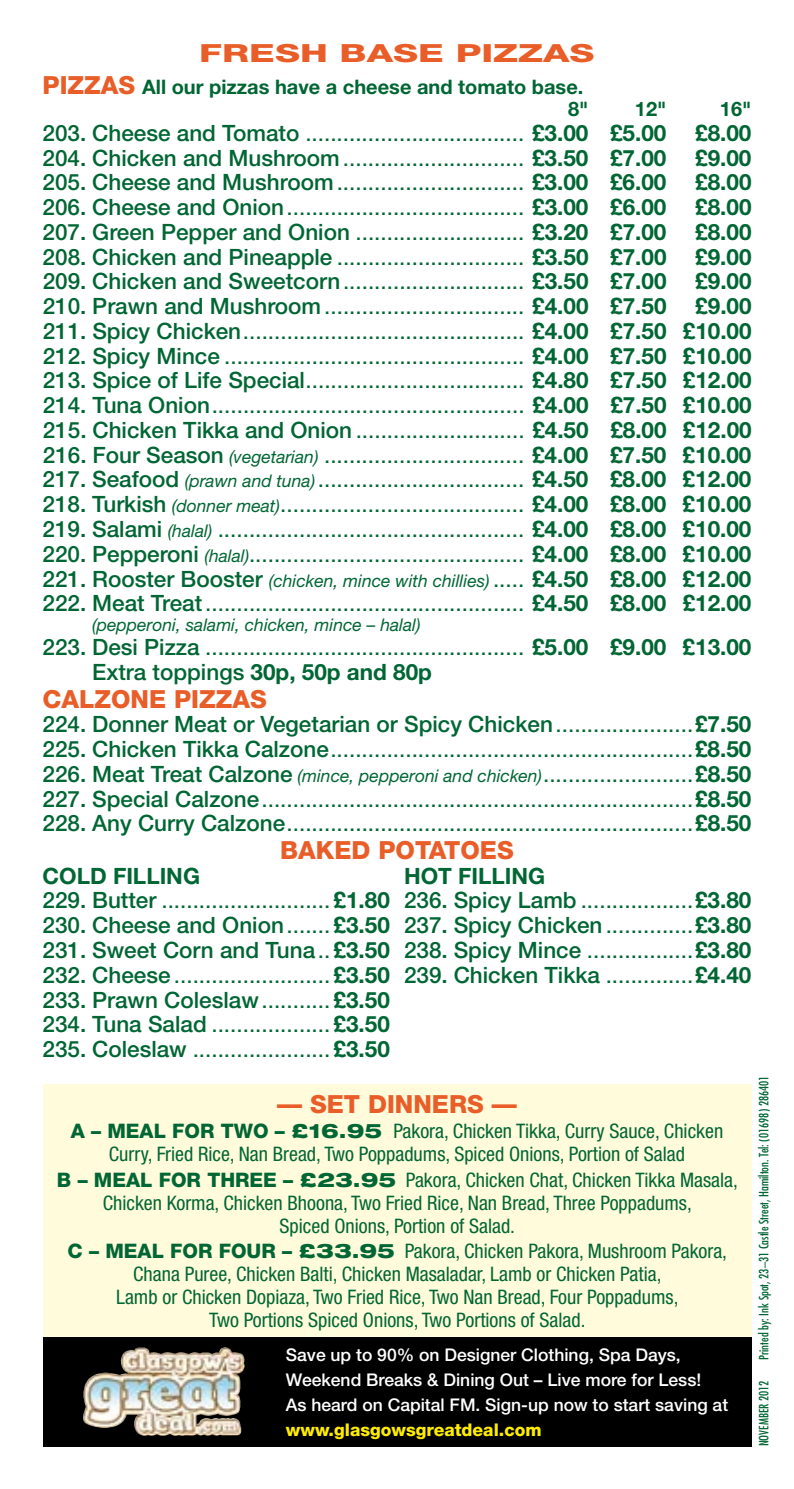
<style>
.page{position:relative;width:794px;height:1489px;background:#fff}
.page>*{position:absolute;margin:0;border:0;box-sizing:border-box;transform-origin:0 0}
.t1{font:800 25px "Helvetica Neue";color:#e95e28}
.t2{font:800 25px "Helvetica Neue";color:#e95e28;scale:1.5 1}
.t3{font:22.5px/24.8px "Helvetica Neue";color:#063}
.t4{font:700 22.5px "Helvetica Neue";color:#063}
.t5{font:condensed 20px/23px "Helvetica Neue";color:#063;text-align:center}
.t6{font:700 20px/22px "Helvetica Neue";color:#063;text-align:right}
.t7{font:italic 17.5px "Helvetica Neue";color:#063}
.t8{font:500 17.5px/25px "Helvetica Neue";color:#fff}
.t9{font:800 17.5px "Helvetica Neue";color:#ffed00}
.t10{font:condensed 12.5px "Futura";color:#063}
.s1{font-weight:800;font-size:25px;color:#e95e28}
.s2{font-weight:500}
.s3{font-weight:700}
.s4{font-style:italic;font-size:17.5px}
.s5{font-weight:500;font-style:normal;font-size:22.5px}
.s6{font-style:normal;font-size:22.5px}
.s7{font-weight:700;font-style:normal;font-size:22.5px}
.s8{font-weight:800;font-stretch:normal}
.s9{font-weight:800;font-stretch:expanded}
</style>
<div class="page">
<div style="left:43px;top:1336px;width:708px;height:110px;background:#000"></div>
<div style="left:43px;top:1083px;width:708px;height:253px;background:#fffbdb"></div>
<img style="left:120px;top:1347px;width:105px;height:27px">
<p class="t2" style="left:199px;top:38px;width:262px">FRESH BASE PIZZAS</p>
<p class="t6" style="left:43px;top:75px;width:547px"><span class="s1">PIZZAS</span> All our pizzas have a cheese and tomato base.<br>8"</p>
<p class="t6" style="left:635px;top:97px;width:33px">12"</p>
<p class="t6" style="left:720px;top:97px;width:33px">16"</p>
<p class="t3" style="left:43px;top:120px;width:625px"><span class="s2">203. Cheese and Tomato</span> ................................... <span class="s3">£3.00 £5.00</span></p>
<p class="t4" style="left:695px;top:119px;width:58px">£8.00</p>
<p class="t3" style="left:43px;top:145px;width:625px"><span class="s2">204. Chicken and Mushroom</span>............................. <span class="s3">£3.50 £7.00</span></p>
<p class="t4" style="left:695px;top:144px;width:58px">£9.00</p>
<p class="t3" style="left:43px;top:169px;width:625px"><span class="s2">205. Cheese and Mushroom</span>.............................. <span class="s3">£3.00 £6.00</span></p>
<p class="t4" style="left:695px;top:168px;width:58px">£8.00</p>
<p class="t3" style="left:43px;top:194px;width:625px"><span class="s2">206. Cheese and Onion</span>...................................... <span class="s3">£3.00 £6.00</span></p>
<p class="t4" style="left:695px;top:193px;width:58px">£8.00</p>
<p class="t3" style="left:43px;top:219px;width:625px"><span class="s2">207. Green Pepper and Onion</span> ........................... <span class="s3">£3.20 £7.00</span></p>
<p class="t4" style="left:695px;top:218px;width:58px">£8.00</p>
<p class="t3" style="left:43px;top:244px;width:625px"><span class="s2">208. Chicken and Pineapple</span> .............................. <span class="s3">£3.50 £7.00</span></p>
<p class="t4" style="left:695px;top:243px;width:58px">£9.00</p>
<p class="t3" style="left:43px;top:268px;width:625px"><span class="s2">209. Chicken and Sweetcorn</span>............................. <span class="s3">£3.50 £7.00</span></p>
<p class="t4" style="left:695px;top:267px;width:58px">£9.00</p>
<p class="t3" style="left:43px;top:293px;width:625px"><span class="s2">210. Prawn and Mushroom</span>................................ <span class="s3">£4.00 £7.50</span></p>
<p class="t3" style="left:43px;top:293px;width:710px;text-align:justify;text-indent:653px"><span class="s3">£9.00<br></span><span class="s2">211. Spicy Chicken</span>............................................. <span class="s3">£4.00 £7.50 £10.00<br></span><span class="s2">212. Spicy Mince</span> ................................................ <span class="s3">£4.00 £7.50 £10.00<br></span><span class="s2">213. Spice of Life Special</span>................................... <span class="s3">£4.80 £7.50 £12.00<br></span><span class="s2">214. Tuna Onion</span>.................................................. <span class="s3">£4.00 £7.50 £10.00<br></span><span class="s2">215. Chicken Tikka and Onion</span> ........................... <span class="s3">£4.50 £8.00 £12.00<br></span><span class="s2">216. Four Season</span> <span class="s4">(vegetarian)</span> ................................ <span class="s3">£4.00 £7.50 £10.00<br></span><span class="s2">217. Seafood</span> <span class="s4">(prawn and tuna)</span>................................. <span class="s3">£4.50 £8.00 £12.00<br></span><span class="s2">218. Turkish</span> <span class="s4">(donner meat)</span>....................................... <span class="s3">£4.00 £8.00 £10.00<br></span><span class="s2">219. Salami</span> <span class="s4">(halal)</span> ................................................. <span class="s3">£4.00 £8.00 £10.00<br></span><span class="s2">220. Pepperoni</span> <span class="s4">(halal)</span>............................................ <span class="s3">£4.00 £8.00 £10.00</span></p>
<p class="t7" style="left:43px;top:569px;width:710px"><span class="s5">221. Rooster Booster</span> (chicken, mince with chillies) <span class="s6">.....</span> <span class="s7">£4.50 £8.00 £12.00</span></p>
<p class="t3" style="left:43px;top:590px;width:710px"><span class="s2">222. Meat Treat</span>................................................... <span class="s3">£4.50 £8.00 £12.00</span></p>
<p class="t7" style="left:92px;top:613px;width:330px">(pepperoni, salami, chicken, mince – halal)</p>
<p class="t3" style="left:92px;top:634px;width:661px;text-indent:-50px"><span class="s2">223. Desi Pizza</span> ................................................... <span class="s3">£5.00 £9.00 £13.00<br></span><span class="s2">Extra toppings</span> <span class="s3">30p, 50p and 80p</span></p>
<p class="t1" style="left:43px;top:683px;width:223px">CALZONE PIZZAS</p>
<p class="t3" style="left:43px;top:711px;width:710px"><span class="s2">224. Donner Meat or Vegetarian or Spicy Chicken</span>......................<span class="s3">£7.50<br></span><span class="s2">225. Chicken Tikka Calzone</span>..........................................................<span class="s3">£8.50</span></p>
<p class="t7" style="left:43px;top:765px;width:710px"><span class="s5">226. Meat Treat Calzone</span> (mince, pepperoni and chicken)<span class="s6">........................</span><span class="s7">£8.50</span></p>
<p class="t3" style="left:43px;top:785px;width:710px"><span class="s2">227. Special Calzone</span>.....................................................................<span class="s3">£8.50<br></span><span class="s2">228. Any Curry Calzone</span>.................................................................<span class="s3">£8.50</span></p>
<p class="t1" style="left:280px;top:835px;width:232px">BAKED POTATOES</p>
<p class="t4" style="left:43px;top:861px;width:159px">COLD FILLING</p>
<p class="t3" style="left:43px;top:862px;width:710px;text-indent:361px"><span class="s3">HOT FILLING<br></span><span class="s2">229. Butter</span> ........................... <span class="s3">£1.80</span> <span class="s2">236. Spicy Lamb</span> ..................<span class="s3">£3.80<br></span><span class="s2">230. Cheese and Onion</span>....... <span class="s3">£3.50</span> <span class="s2">237. Spicy Chicken</span>..............<span class="s3">£3.80<br></span><span class="s2">231. Sweet Corn and Tuna</span>.. <span class="s3">£3.50</span> <span class="s2">238. Spicy Mince</span> .................<span class="s3">£3.80<br></span><span class="s2">232. Cheese</span> ......................... <span class="s3">£3.50</span> <span class="s2">239. Chicken Tikka</span> ..............<span class="s3">£4.40<br></span><span class="s2">233. Prawn Coleslaw</span>........... <span class="s3">£3.50<br></span><span class="s2">234. Tuna Salad</span> ................... <span class="s3">£3.50<br></span><span class="s2">235. Coleslaw</span> ...................... <span class="s3">£3.50</span></p>
<p class="t1" style="left:277px;top:1088px;width:241px">— SET DINNERS —</p>
<p class="t5" style="left:71px;top:1119px;width:654px"><span class="s8">A – MEAL FOR TWO –</span> <span class="s9">£16.95</span> Pakora, Chicken Tikka, Curry Sauce, Chicken<br>Curry, Fried Rice, Nan Bread, Two Poppadums, Spiced Onions, Portion of Salad</p>
<p class="t5" style="left:57px;top:1167px;width:682px"><span class="s8">B – MEAL FOR THREE –</span> <span class="s9">£23.95</span> Pakora, Chicken Chat, Chicken Tikka Masala,<br>Chicken Korma, Chicken Bhoona, Two Fried Rice, Nan Bread, Three Poppadums,<br>Spiced Onions, Portion of Salad.</p>
<p class="t5" style="left:68px;top:1239px;width:661px"><span class="s8">C – MEAL FOR FOUR –</span> <span class="s9">£33.95</span> Pakora, Chicken Pakora, Mushroom Pakora, Chana Puree, Chicken Balti, Chicken Masaladar, Lamb or Chicken Patia,<br>Lamb or Chicken Dopiaza, Two Fried Rice, Two Nan Bread, Four Poppadums,<br>Two Portions Spiced Onions, Two Portions of Salad.</p>
<p class="t8" style="left:286px;top:1341px;width:444px">Save up to 90% on Designer Clothing, Spa Days,<br>Weekend Breaks &amp; Dining Out – Live more for Less!<br>As heard on Capital FM. Sign-up now to start saving at</p>
<p class="t9" style="left:286px;top:1418px;width:257px">WWW.GLASGOWSGREATDEAL.COM</p>
<p class="t10" style="left:756px;top:1359px;width:286px;rotate:-90deg">Printed by: Ink Spot, 23–31 Castle Street, Hamilton. Tel: (01698) 286401</p>
<p class="t10" style="left:756px;top:1446px;width:67px;rotate:-90deg">November 2012</p>
</div>
